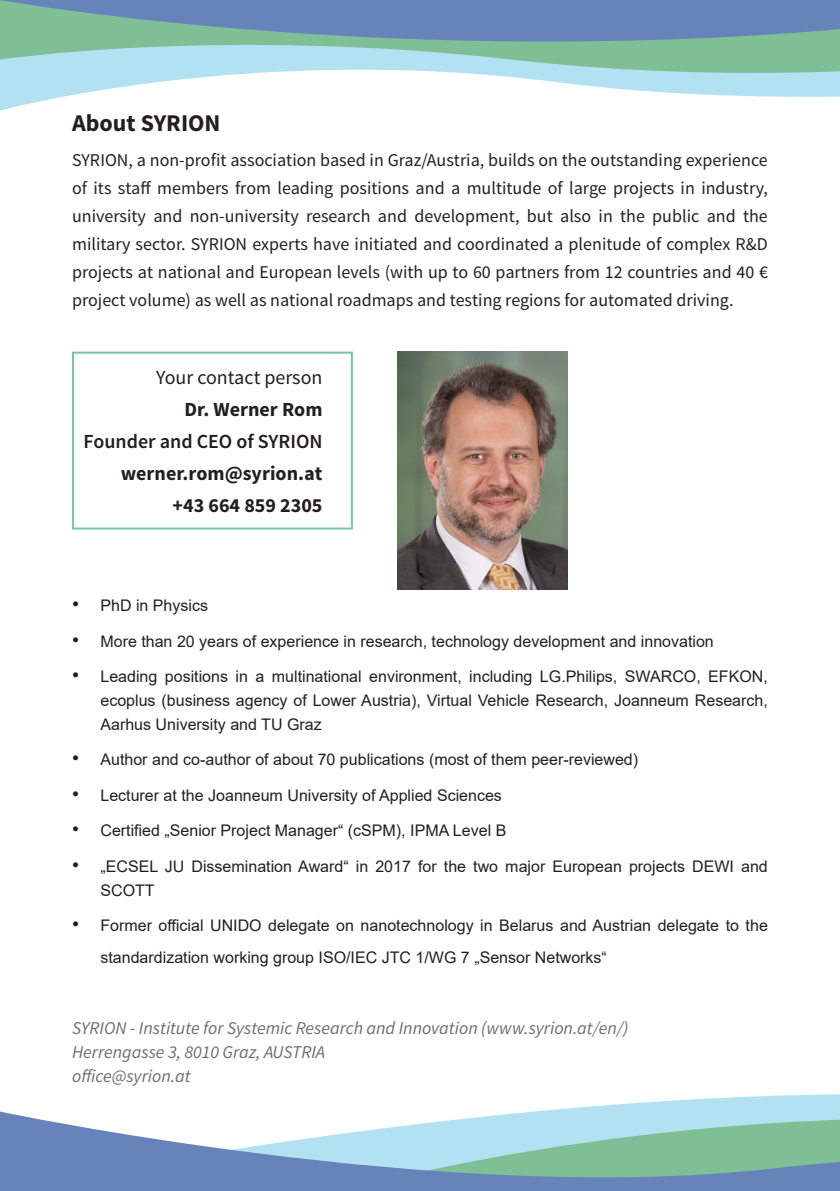
<style>
.page{position:relative;width:840px;height:1191px;background:#fff}
.page>*{position:absolute;margin:0;border:0;box-sizing:border-box;transform-origin:0 0}
.t1{font:700 24px "Source Sans Pro";color:#231f20}
.t2{font:700 20px "Source Sans Pro";color:#231f20}
.t3{font:600 20px "Source Sans Pro";color:#231f20}
.t4{font:20px "Source Sans Pro";color:#231f20}
.t5{font:18px/28px "Source Sans Pro";color:#231f20;text-align:justify}
.t6{font:italic 18px "Source Sans Pro";color:#6c6d70}
.t7{font:16px/24px "Arial";color:#231f20}
.s1{font-size:20px}
</style>
<div class="page">
<img style="left:397px;top:351px;width:170px;height:239px">
<div style="left:72px;top:351px;width:280px;height:178px;border:2px solid #73c79c"></div>
<svg style="left:0;top:79px;width:839px;height:31px"></svg>
<svg style="left:541px;top:1094px;width:298px;height:17px;fill:#b2e2f2"></svg>
<svg style="left:0;top:0;width:839px;height:79px;background:#85b1bd"></svg>
<svg style="left:0;top:1111px;width:839px;height:80px"></svg>
<p class="t1" style="left:72px;top:108px;width:150px">About SYRION</p>
<p class="t5" style="left:72px;top:146px;width:697px">SYRION, a non-profit association based in Graz/Austria, builds on the outstanding experience of its staff members from leading positions and a multitude of large projects in industry, university and non-university research and development, but also in the public and the military sector. SYRION experts have initiated and coordinated a plenitude of complex R&amp;D projects at national and European levels (with up to 60 partners from 12 countries and 40 € project volume) as well as national roadmaps and testing regions for automated driving.</p>
<p class="t4" style="left:156px;top:365px;width:168px">Your contact person</p>
<p class="t2" style="left:184px;top:396px;width:139px">Dr. Werner Rom</p>
<p class="t3" style="left:83px;top:429px;width:240px">Founder and CEO of SYRION</p>
<p class="t2" style="left:121px;top:460px;width:203px">werner.rom@syrion.at</p>
<p class="t2" style="left:172px;top:492px;width:151px">+43 664 859 2305</p>
<p class="t7" style="left:72px;top:593px;width:137px"><span class="s1">•</span> PhD in Physics</p>
<p class="t7" style="left:72px;top:629px;width:643px"><span class="s1">•</span> More than 20 years of experience in research, technology development and innovation</p>
<p class="t7" style="left:100px;top:664px;width:668px;text-align:justify;text-indent:-28px"><span class="s1">•</span> Leading positions in a multinational environment, including LG.Philips, SWARCO, EFKON, ecoplus (business agency of Lower Austria), Virtual Vehicle Research, Joanneum Research, Aarhus University and TU Graz</p>
<p class="t7" style="left:72px;top:747px;width:567px"><span class="s1">•</span> Author and co-author of about 70 publications (most of them peer-reviewed)</p>
<p class="t7" style="left:72px;top:783px;width:431px"><span class="s1">•</span> Lecturer at the Joanneum University of Applied Sciences</p>
<p class="t7" style="left:72px;top:818px;width:435px"><span class="s1">•</span> Certified „Senior Project Manager“ (cSPM), IPMA Level B</p>
<p class="t7" style="left:100px;top:853px;width:668px;text-indent:-28px"><span class="s1">•</span> „ECSEL JU Dissemination Award“ in 2017 for the two major European projects DEWI and<br>SCOTT</p>
<p class="t7" style="left:100px;top:909px;width:668px;line-height:32px;text-indent:-28px"><span class="s1">•</span> Former official UNIDO delegate on nanotechnology in Belarus and Austrian delegate to the standardization working group ISO/IEC JTC 1/WG 7 „Sensor Networks“</p>
<p class="t6" style="left:72px;top:1017px;width:557px">SYRION - Institute for Systemic Research and Innovation (www.syrion.at/en/)</p>
<p class="t6" style="left:72px;top:1041px;width:254px">Herrengasse 3, 8010 Graz, AUSTRIA</p>
<p class="t6" style="left:72px;top:1065px;width:120px">office@syrion.at</p>
</div>
